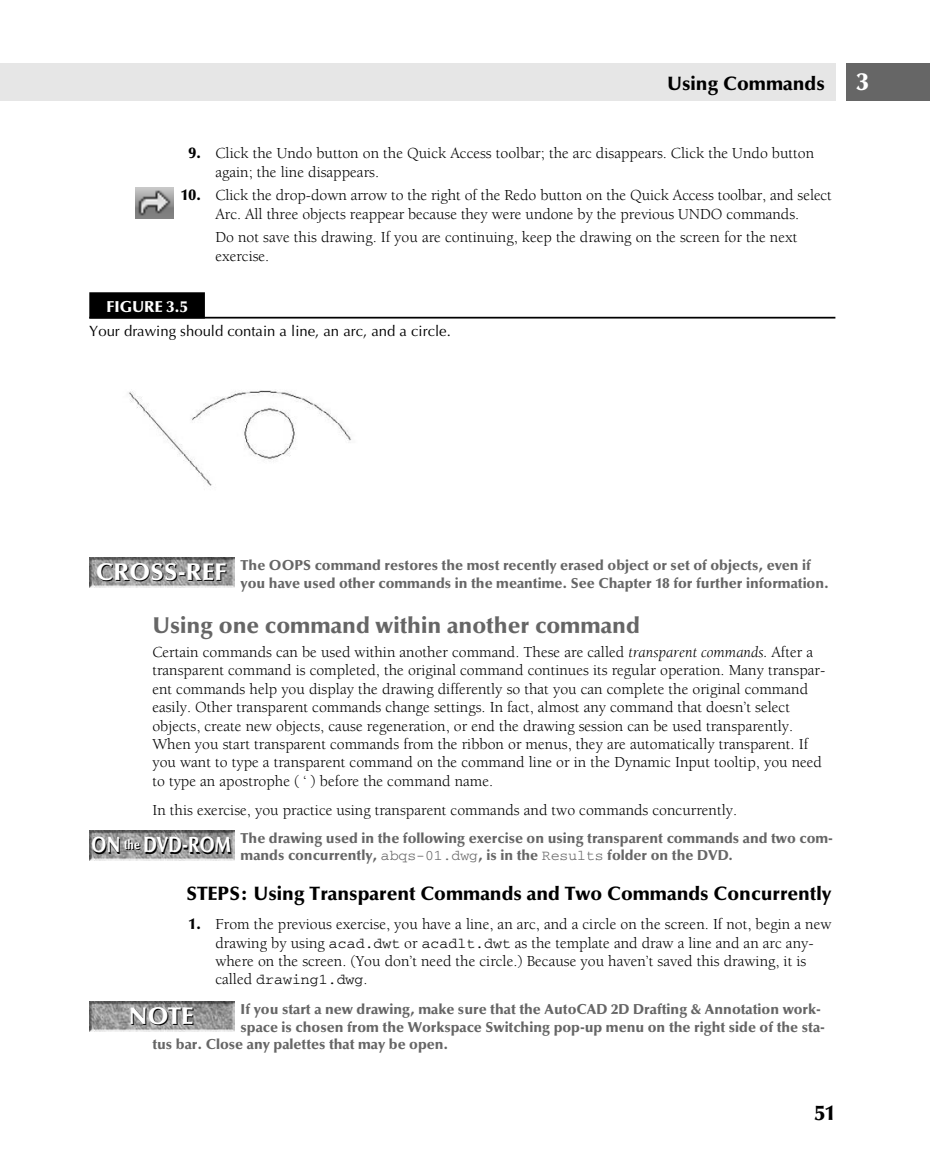
<style>
.page{position:relative;width:930px;height:1166px;background:#fff}
.page>*{position:absolute;margin:0;border:0;box-sizing:border-box;transform-origin:0 0}
.t1{font:900 24.5px "Optima LT Std";color:#fff}
.t2{font:900 23.97px "Optima";letter-spacing:.01em;color:#000}
.t3{font:900 23.97px "Optima";color:#fff}
.t4{font:900 22.75px "Optima LT Std";color:#666}
.t5{font:900 21.88px "Optima";letter-spacing:-.015em;color:#000;scale:.8 1}
.t6{font:900 21px "Optima LT Std";color:#000}
.t7{font:900 19.25px "Optima LT Std";color:#000}
.t8{font:15.75px/18.4px "Berkeley Std";color:#000}
.t9{font:900 15.75px "Optima LT Std";color:#fff}
.t10{font:14.88px "Optima LT Std";color:#000}
.t11{font:14.88px "Wiley Code STD";color:#000}
.t12{font:900 14.35px/17.5px "Optima LT Std";color:#666}
.s1{font-family:"Optima LT Std";font-weight:900;font-size:15.4px}
.s2{font-style:italic}
.s3{color:#fff}
.s4{font-family:"Wiley Code STD";font-weight:400;font-size:14.7px}
.s5{font-family:"Wiley Code STD";font-size:14.88px}
.s6{font-family:"Berkeley Std";font-size:15.75px}
</style>
<div class="page">
<div style="left:0;top:63px;width:835px;height:38px;background:#e6e6e6"></div>
<div style="left:845px;top:63px;width:84px;height:38px;background:#666"></div>
<div style="left:89px;top:292px;width:116px;height:26px;background:#000"></div>
<hr style="left:89px;top:317px;width:746px;height:1px;background:#000">
<img style="left:136px;top:187px;width:37px;height:32px">
<img style="left:128px;top:390px;width:224px;height:96px">
<div style="left:89px;top:558px;width:151px;height:30px;background:linear-gradient(to bottom,#fff,#fff)"></div>
<img style="left:89px;top:558px;width:145px;height:30px">
<div style="left:89px;top:830px;width:151px;height:30px;background:linear-gradient(to bottom,#fff,#fff)"></div>
<img style="left:89px;top:830px;width:145px;height:30px">
<div style="left:89px;top:1001px;width:151px;height:30px;background:linear-gradient(to bottom,#fff,#fff)"></div>
<img style="left:89px;top:1001px;width:145px;height:30px">
<p class="t7" style="left:667px;top:76px;width:159px">Using Commands</p>
<h1 class="t1" style="left:856px;top:71px;width:14px">3</h1>
<p class="t8" style="left:215px;top:145px;width:600px;text-indent:-27px"><span class="s1">9.</span> Click the Undo button on the Quick Access toolbar; the arc disappears. Click the Undo button again; the line disappears.</p>
<p class="t8" style="left:181px;top:187px;width:652px;text-align:center"><span class="s1">10.</span> Click the drop-down arrow to the right of the Redo button on the Quick Access toolbar, and select<br>Arc. All three objects reappear because they were undone by the previous UNDO commands.</p>
<p class="t8" style="left:215px;top:229px;width:583px">Do not save this drawing. If you are continuing, keep the drawing on the screen for the next exercise.</p>
<p class="t9" style="left:107px;top:300px;width:82px">FIGURE 3.5</p>
<p class="t10" style="left:89px;top:325px;width:363px">Your drawing should contain a line, an arc, and a circle.</p>
<h2 class="t2" style="left:97px;top:563px;width:132px">CROSS-REF</h2>
<p class="t12" style="left:240px;top:558px;width:589px">The OOPS command restores the most recently erased object or set of objects, even if you have used other commands in the meantime. See Chapter 18 for further information.</p>
<h3 class="t4" style="left:152px;top:616px;width:489px">Using one command within another command</h3>
<p class="t8" style="left:152px;top:644px;width:674px">Certain commands can be used within another command. These are called <span class="s2">transparent commands.</span> After a transparent command is completed, the original command continues its regular operation. Many transpar&shy;ent commands help you display the drawing differently so that you can complete the original command easily. Other transparent commands change settings. In fact, almost any command that doesn’t select objects, create new objects, cause regeneration, or end the drawing session can be used transparently.<br>When you start transparent commands from the ribbon or menus, they are automatically transparent. If you want to type a transparent command on the command line or in the Dynamic Input tooltip, you need to type an apostrophe ( ‘ ) before the command name.</p>
<p class="t8" style="left:152px;top:801px;width:586px">In this exercise, you practice using transparent commands and two commands concurrently.</p>
<h3 class="t5" style="left:91px;top:837px;width:178px"><span class="s3">ON</span> <sup>the</sup> DVD-ROM</h3>
<p class="t12" style="left:240px;top:830px;width:593px">The drawing used in the following exercise on using transparent commands and two com&shy;mands concurrently, <span class="s4">abqs-01.dwg</span>, is in the <span class="s4">Results</span> folder on the DVD<span class="s2">.</span></p>
<p class="t7" style="left:186px;top:886px;width:646px">STEPS: Using Transparent Commands and Two Commands Concurrently</p>
<p class="t8" style="left:188px;top:916px;width:644px;text-align:center"><span class="s1">1.</span> From the previous exercise, you have a line, an arc, and a circle on the screen. If not, begin a new drawing by using <span class="s5">acad.dwt</span> or <span class="s5">acadlt.dwt</span> as the template and draw a line and an arc any-<br>where on the screen. (You don’t need the circle.) Because you haven’t saved this drawing, it is</p>
<p class="t11" style="left:215px;top:975px;width:154px"><span class="s6">called</span> drawing1.dwg<span class="s6">.</span></p>
<h2 class="t3" style="left:129px;top:1005px;width:66px">NOTE</h2>
<p class="t12" style="left:240px;top:1002px;width:581px">If you start a new drawing, make sure that the AutoCAD 2D Drafting &amp; Annotation work-</p>
<p class="t12" style="left:240px;top:1019px;width:585px">space is chosen from the Workspace Switching pop-up menu on the right side of the sta-</p>
<p class="t12" style="left:152px;top:1037px;width:297px">tus bar. Close any palettes that may be open.</p>
<h3 class="t6" style="left:814px;top:1104px;width:22px">51</h3>
</div>
